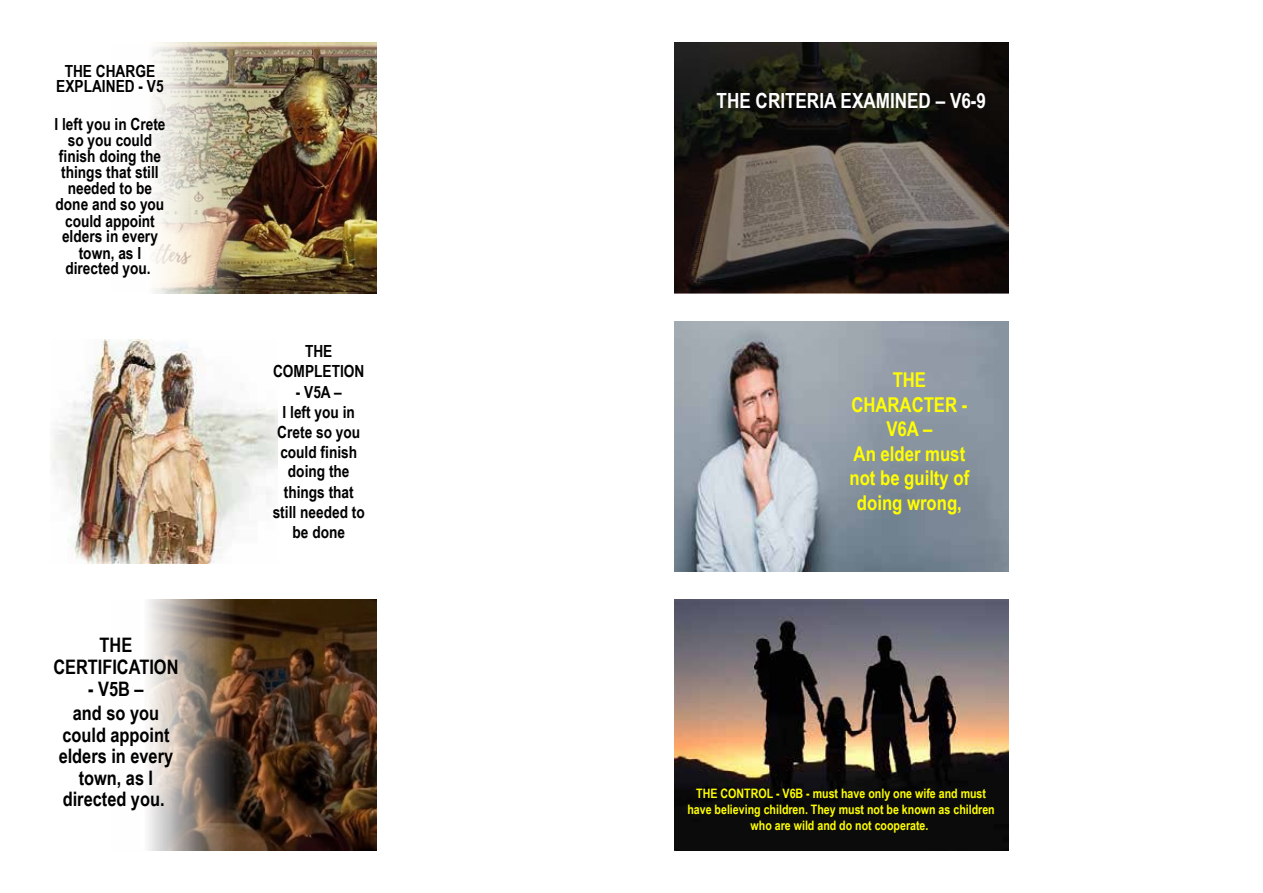
<style>
.page{position:relative;width:1263px;height:893px;background:#fff}
.page>*{position:absolute;margin:0;border:0;box-sizing:border-box;transform-origin:0 0}
.t1{font:700 20.85px "Arial Narrow";color:#fff}
.t2{font:700 20.4px/24.5px "Arial Narrow";color:#ff0;text-align:center}
.t3{font:700 19.95px/21.5px "Arial Narrow";color:#000;text-align:center}
.t4{font:700 16.65px/16px "Arial Narrow";color:#000;text-align:center}
.t5{font:700 13.05px/15.8px "Arial Narrow";color:#ff0;text-align:center}
</style>
<div class="page">
<img style="left:245px;top:43px;width:132px;height:250px">
<img style="left:152px;top:43px;width:93px;height:250px">
<img style="left:51px;top:339px;width:227px;height:224px">
<img style="left:236px;top:600px;width:141px;height:250px">
<img style="left:148px;top:600px;width:88px;height:250px">
<img style="left:674px;top:43px;width:334px;height:250px">
<img style="left:674px;top:321px;width:334px;height:251px">
<img style="left:674px;top:600px;width:334px;height:250px">
<p class="t4" style="left:56px;top:62px;width:109px">THE CHARGE<br>EXPLAINED - V5</p>
<p class="t4" style="left:54px;top:115px;width:113px">I left you in Crete so you could finish doing the things that still needed to be done and so you could appoint elders in every town, as I directed you.</p>
<p class="t3" style="left:53px;top:633px;width:127px;line-height:21.9px">THE<br>CERTIFICATION</p>
<p class="t3" style="left:73px;top:675px;width:88px;line-height:24.6px">- V5B – and so you</p>
<p class="t3" style="left:59px;top:723px;width:116px">could appoint elders in every town, as I directed you.</p>
<p class="t4" style="left:273px;top:341px;width:93px;line-height:20px">THE<br>COMPLETION</p>
<p class="t4" style="left:273px;top:381px;width:94px;line-height:20px">- V5A –<br>I left you in<br>Crete so you could finish doing the things that still needed to be done</p>
<p class="t1" style="left:717px;top:85px;width:271px">THE CRITERIA EXAMINED – V6-9</p>
<p class="t2" style="left:849px;top:367px;width:121px">THE<br>CHARACTER -<br>V6A –<br>An elder must not be guilty of doing wrong,</p>
<p class="t5" style="left:687px;top:785px;width:309px">THE CONTROL - V6B - must have only one wife and must have believing children. They must not be known as children who are wild and do not cooperate.</p>
</div>
